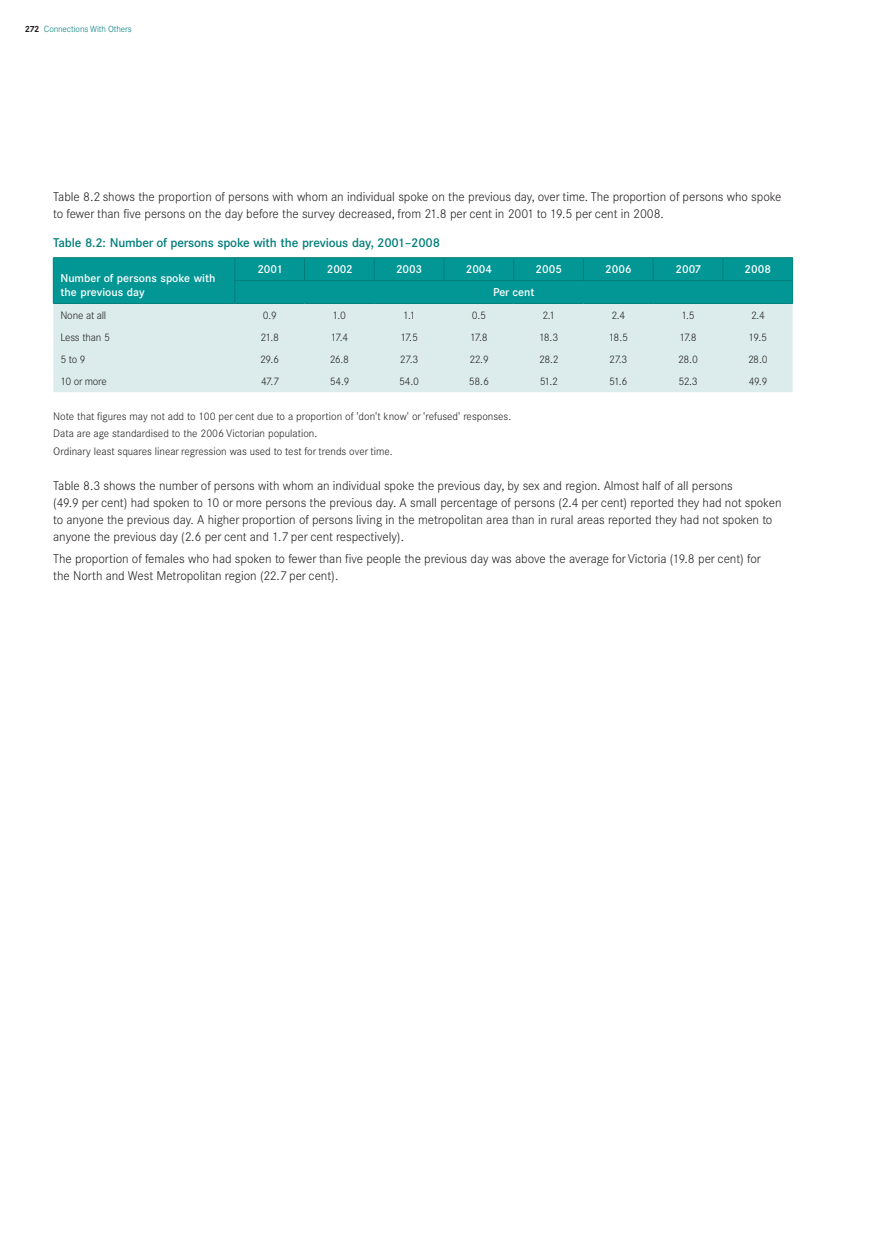
<style>
.page{position:relative;width:886px;height:1251px;background:#fff}
.page>*{position:absolute;margin:0;border:0;box-sizing:border-box;transform-origin:0 0}
.t1{font:300 12.5px/16.9px "Corporate SBQ";letter-spacing:-.005em;color:#231f20}
.t2{font:500 12.5px "Corporate SBQ";letter-spacing:-.015em;color:#007e7a}
.t3{font:500 11.25px/14.4px "Corporate SBQ";color:#fff}
.t4{font:300 10.62px/17.8px "Corporate SBQ";color:#231f20}
.t5{font:300 8.75px "Corporate SBQ";letter-spacing:-.015em;color:#007e7a}
.s1{font-weight:700;color:#231f20}
</style>
<div class="page">
<div style="left:53px;top:304px;width:740px;height:88px;background:#dcecec"></div>
<hr style="left:53px;top:257px;width:182px;height:1px;background:#007e7a">
<hr style="left:235px;top:257px;width:69px;height:1px;background:#007e7a">
<hr style="left:304px;top:257px;width:70px;height:1px;background:#007e7a">
<hr style="left:374px;top:257px;width:70px;height:1px;background:#007e7a">
<hr style="left:444px;top:257px;width:70px;height:1px;background:#007e7a">
<hr style="left:514px;top:257px;width:69px;height:1px;background:#007e7a">
<hr style="left:583px;top:257px;width:70px;height:1px;background:#007e7a">
<hr style="left:653px;top:257px;width:70px;height:1px;background:#007e7a">
<hr style="left:723px;top:257px;width:70px;height:1px;background:#007e7a">
<div style="left:53px;top:258px;width:740px;height:45px;background:#029694"></div>
<hr style="left:53px;top:303px;width:182px;height:1px;background:#007e7a">
<hr style="left:235px;top:303px;width:69px;height:1px;background:#007e7a">
<hr style="left:304px;top:303px;width:70px;height:1px;background:#007e7a">
<hr style="left:374px;top:303px;width:70px;height:1px;background:#007e7a">
<hr style="left:444px;top:303px;width:70px;height:1px;background:#007e7a">
<hr style="left:514px;top:303px;width:69px;height:1px;background:#007e7a">
<hr style="left:583px;top:303px;width:70px;height:1px;background:#007e7a">
<hr style="left:653px;top:303px;width:70px;height:1px;background:#007e7a">
<hr style="left:723px;top:303px;width:70px;height:1px;background:#007e7a">
<p class="t5" style="left:25px;top:23px;width:109px"><span class="s1">272</span> Connections With Others</p>
<p class="t1" style="left:53px;top:188px;width:730px">Table 8.2 shows the proportion of persons with whom an individual spoke on the previous day, over time. The proportion of persons who spoke to fewer than five persons on the day before the survey decreased, from 21.8 per cent in 2001 to 19.5 per cent in 2008.</p>
<p class="t2" style="left:53px;top:235px;width:388px">Table 8.2: Number of persons spoke with the previous day, 2001–2008</p>
<p class="t3" style="left:60px;top:271px;width:157px">Number of persons spoke with the previous day</p>
<p class="t3" style="left:257px;top:262px;width:27px">2001</p>
<p class="t3" style="left:327px;top:262px;width:28px">2002</p>
<p class="t3" style="left:396px;top:262px;width:28px">2003</p>
<p class="t3" style="left:466px;top:262px;width:28px">2004</p>
<p class="t3" style="left:535px;top:262px;width:28px">2005</p>
<p class="t3" style="left:605px;top:262px;width:28px">2006</p>
<p class="t3" style="left:675px;top:262px;width:27px">2007</p>
<p class="t3" style="left:744px;top:262px;width:28px">2008</p>
<p class="t3" style="left:493px;top:285px;width:43px">Per cent</p>
<p class="t4" style="left:60px;top:306px;width:47px">None at all</p>
<p class="t4" style="left:263px;top:306px;width:16px">0.9</p>
<p class="t4" style="left:333px;top:306px;width:15px">1.0</p>
<p class="t4" style="left:403px;top:306px;width:14px">1.1</p>
<p class="t4" style="left:472px;top:306px;width:16px">0.5</p>
<p class="t4" style="left:542px;top:306px;width:15px">2.1</p>
<p class="t4" style="left:611px;top:306px;width:15px">2.4</p>
<p class="t4" style="left:681px;top:306px;width:15px">1.5</p>
<p class="t4" style="left:751px;top:306px;width:15px">2.4</p>
<p class="t4" style="left:60px;top:328px;width:51px">Less than 5</p>
<p class="t4" style="left:260px;top:328px;width:20px">21.8</p>
<p class="t4" style="left:331px;top:328px;width:19px">17.4</p>
<p class="t4" style="left:400px;top:328px;width:19px">17.5</p>
<p class="t4" style="left:470px;top:328px;width:19px">17.8</p>
<p class="t4" style="left:539px;top:328px;width:21px">18.3</p>
<p class="t4" style="left:609px;top:328px;width:21px">18.5</p>
<p class="t4" style="left:679px;top:328px;width:19px">17.8</p>
<p class="t4" style="left:749px;top:328px;width:20px">19.5</p>
<p class="t4" style="left:60px;top:350px;width:27px">5 to 9</p>
<p class="t4" style="left:260px;top:350px;width:20px">29.6</p>
<p class="t4" style="left:330px;top:350px;width:21px">26.8</p>
<p class="t4" style="left:400px;top:350px;width:20px">27.3</p>
<p class="t4" style="left:469px;top:350px;width:21px">22.9</p>
<p class="t4" style="left:539px;top:350px;width:21px">28.2</p>
<p class="t4" style="left:609px;top:350px;width:20px">27.3</p>
<p class="t4" style="left:678px;top:350px;width:21px">28.0</p>
<p class="t4" style="left:748px;top:350px;width:21px">28.0</p>
<p class="t4" style="left:60px;top:373px;width:48px">10 or more</p>
<p class="t4" style="left:261px;top:373px;width:19px">47.7</p>
<p class="t4" style="left:330px;top:373px;width:21px">54.9</p>
<p class="t4" style="left:399px;top:373px;width:21px">54.0</p>
<p class="t4" style="left:469px;top:373px;width:21px">58.6</p>
<p class="t4" style="left:540px;top:373px;width:20px">51.2</p>
<p class="t4" style="left:609px;top:373px;width:20px">51.6</p>
<p class="t4" style="left:678px;top:373px;width:21px">52.3</p>
<p class="t4" style="left:749px;top:373px;width:20px">49.9</p>
<p class="t4" style="left:53px;top:407px;width:459px">Note that figures may not add to 100 per cent due to a proportion of 'don't know' or 'refused' responses.<br>Data are age standardised to the 2006 Victorian population.<br>Ordinary least squares linear regression was used to test for trends over time.</p>
<p class="t1" style="left:53px;top:477px;width:730px">Table 8.3 shows the number of persons with whom an individual spoke the previous day, by sex and region. Almost half of all persons<br>(49.9 per cent) had spoken to 10 or more persons the previous day. A small percentage of persons (2.4 per cent) reported they had not spoken to anyone the previous day. A higher proportion of persons living in the metropolitan area than in rural areas reported they had not spoken to anyone the previous day (2.6 per cent and 1.7 per cent respectively).</p>
<p class="t1" style="left:53px;top:550px;width:709px">The proportion of females who had spoken to fewer than five people the previous day was above the average for Victoria (19.8 per cent) for the North and West Metropolitan region (22.7 per cent).</p>
</div>
